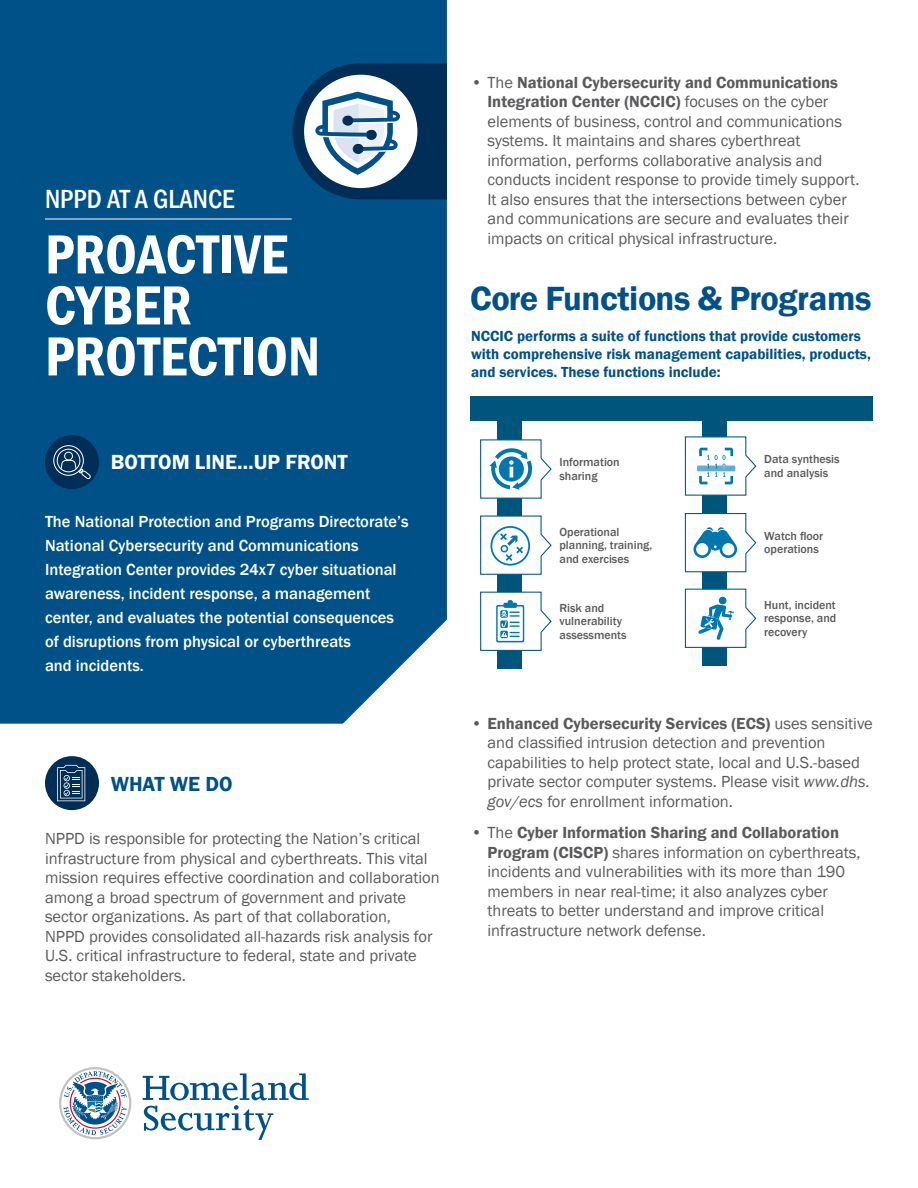
<style>
.page{position:relative;width:918px;height:1188px;background:#fff}
.page>*{position:absolute;margin:0;border:0;box-sizing:border-box;transform-origin:0 0}
.cover_title_38_NEW{font:600 condensed 57px/51px "Franklin Gothic";color:#fff}
.title_sub_bolder_B{font:600 34.5px "Franklin Gothic";letter-spacing:-.01em;color:#005187}
.cover_subtitle_18{font:500 condensed 27px "Franklin Gothic";color:#fff}
.head_W{font:600 21px "Franklin Gothic";color:#fff}
.head_B{font:600 21px "Franklin Gothic";color:#005187}
.body_11pt{font:16.5px/19.5px "Franklin Gothic";color:#5a5a5d}
.INTRO_copy_W{font:500 16.5px/24px "Franklin Gothic";color:#fff}
.STATS_BLUE_10PT{font:600 15px/18px "Franklin Gothic";color:#005187}
.graphic_text_-_CORE{font:500 12px/13.5px "Franklin Gothic";color:#5a5a5d}
.s1{font-weight:600}
.s2{font-style:italic}
</style>
<div class="page">
<div style="left:0;top:0;width:447px;height:724px;background:#005187"></div>
<div style="left:45px;top:756px;width:54px;height:54px;background:#002e57;border-radius:50%"></div>
<svg style="left:57px;top:765px;width:28px;height:36px"></svg>
<svg style="left:293px;top:63px;width:154px;height:136px"></svg>
<div style="left:367px;top:130px;width:10px;height:10px;background:#002e57;border-radius:50%"></div>
<div style="left:343px;top:116px;width:10px;height:10px;background:#002e57;border-radius:50%"></div>
<div style="left:354px;top:144px;width:10px;height:10px;background:#002e57;border-radius:50%"></div>
<hr style="left:45px;top:219px;width:247px;height:1px;background:#fff">
<div style="left:45px;top:435px;width:54px;height:54px;background:#002e57;border-radius:50%"></div>
<svg style="left:53px;top:445px;width:38px;height:34px"></svg>
<svg style="left:143px;top:1073px;width:166px;height:67px"></svg>
<svg style="left:59px;top:1067px;width:72px;height:72px"></svg>
<div style="left:498px;top:418px;width:24px;height:251px;background:#00557d"></div>
<svg style="left:480px;top:439px;width:72px;height:60px"></svg>
<div style="left:703px;top:415px;width:24px;height:251px;background:#00557d"></div>
<div style="left:470px;top:396px;width:403px;height:24px;background:#00557d"></div>
<svg style="left:480px;top:515px;width:72px;height:60px"></svg>
<svg style="left:480px;top:591px;width:72px;height:60px"></svg>
<svg style="left:684px;top:436px;width:73px;height:60px"></svg>
<svg style="left:684px;top:588px;width:73px;height:60px"></svg>
<svg style="left:684px;top:512px;width:73px;height:61px"></svg>
<p class="cover_subtitle_18" style="left:45px;top:182px;width:191px">NPPD AT A GLANCE</p>
<p class="cover_title_38_NEW" style="left:45px;top:228px;width:277px">PROACTIVE<br>CYBER<br>PROTECTION</p>
<p class="body_11pt" style="left:488px;top:73px;width:373px;text-indent:-16px">• The <span class="s1">National Cybersecurity and Communications Integration Center (NCCIC)</span> focuses on the cyber elements of business, control and communications systems. It maintains and shares cyberthreat information, performs collaborative analysis and conducts incident response to provide timely support.<br>It also ensures that the intersections between cyber and communications are secure and evaluates their impacts on critical physical infrastructure.</p>
<p class="title_sub_bolder_B" style="left:470px;top:278px;width:403px">Core Functions &amp; Programs</p>
<p class="STATS_BLUE_10PT" style="left:471px;top:327px;width:401px">NCCIC performs a suite of functions that provide customers with comprehensive risk management capabilities, products, and services. These functions include:</p>
<p class="head_W" style="left:111px;top:449px;width:239px">BOTTOM LINE…UP FRONT</p>
<p class="graphic_text_-_CORE" style="left:560px;top:456px;width:62px">Information sharing</p>
<p class="graphic_text_-_CORE" style="left:764px;top:453px;width:77px">Data synthesis and analysis</p>
<p class="INTRO_copy_W" style="left:45px;top:510px;width:365px">The National Protection and Programs Directorate’s National Cybersecurity and Communications Integration Center provides 24x7 cyber situational awareness, incident response, a management center, and evaluates the potential consequences of disruptions from physical or cyberthreats<br>and incidents.</p>
<p class="graphic_text_-_CORE" style="left:560px;top:525px;width:94px">Operational planning, training, and exercises</p>
<p class="graphic_text_-_CORE" style="left:560px;top:601px;width:69px">Risk and vulnerability assessments</p>
<p class="graphic_text_-_CORE" style="left:764px;top:529px;width:60px">Watch floor operations</p>
<p class="graphic_text_-_CORE" style="left:764px;top:598px;width:74px;text-align:justify">Hunt, incident response, and recovery</p>
<p class="head_B" style="left:111px;top:771px;width:123px">WHAT WE DO</p>
<p class="body_11pt" style="left:45px;top:829px;width:396px">NPPD is responsible for protecting the Nation’s critical infrastructure from physical and cyberthreats. This vital mission requires effective coordination and collaboration among a broad spectrum of government and private sector organizations. As part of that collaboration,<br>NPPD provides consolidated all-hazards risk analysis for U.S. critical infrastructure to federal, state and private sector stakeholders.</p>
<p class="body_11pt" style="left:488px;top:714px;width:387px;text-indent:-16px">• <span class="s1">Enhanced Cybersecurity Services (ECS)</span> uses sensitive and classified intrusion detection and prevention capabilities to help protect state, local and U.S.-based private sector computer systems. Please visit <span class="s2">www.dhs. gov/ecs</span> for enrollment information.</p>
<p class="body_11pt" style="left:488px;top:823px;width:375px;text-indent:-16px">• The <span class="s1">Cyber Information Sharing and Collaboration Program (CISCP)</span> shares information on cyberthreats, incidents and vulnerabilities with its more than 190 members in near real-time; it also analyzes cyber threats to better understand and improve critical infrastructure network defense.</p>
</div>
